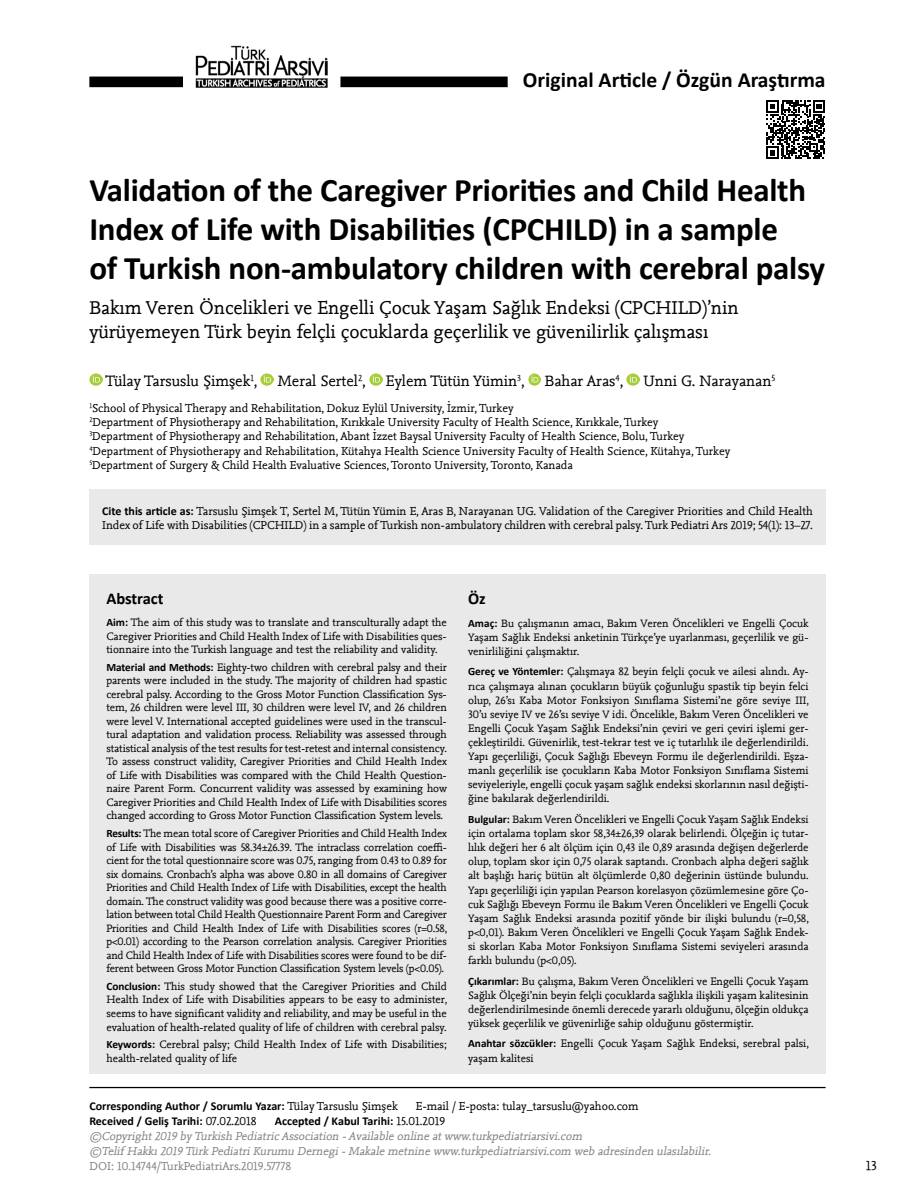
<style>
.page{position:relative;width:915px;height:1191px;background:#fff}
.page>*{position:absolute;margin:0;border:0;box-sizing:border-box;transform-origin:0 0}
.t1{font:700 33px/39px "Calibri";letter-spacing:-.01em;color:#000}
.t2{font:700 21.6px "Calibri";color:#000}
.t3{font:19.5px/24px "Nexus Mix";color:#000}
.t4{font:700 16.5px "Calibri";letter-spacing:-.005em;color:#000}
.t5{font:15.75px "Nexus Mix";color:#000}
.t6{font:13.5px "Nexus Mix";color:#000}
.t7{font:12px/14.4px "Nexus Mix";color:#000}
.t8{font:italic 12px/15px "Nexus Mix";color:#808285}
.t9{font:700 12px "Calibri";color:#000}
.t10{font:12px "Nexus Mix";color:#808285}
.t11{font:11.25px/13.5px "Nexus Mix";color:#000;text-align:justify}
.s1{font-family:"Calibri";font-weight:700}
.s2{font-family:"Nexus Mix";font-weight:400}
</style>
<div class="page">
<div style="left:89px;top:77px;width:94px;height:10px;background:#000"></div>
<div style="left:340px;top:77px;width:167px;height:10px;background:#000"></div>
<img style="left:195px;top:46px;width:133px;height:41px">
<svg style="left:766px;top:100px;width:58px;height:59px"></svg>
<svg style="left:89px;top:373px;width:13px;height:13px"></svg>
<svg style="left:261px;top:373px;width:12px;height:13px"></svg>
<svg style="left:369px;top:373px;width:13px;height:13px"></svg>
<svg style="left:528px;top:373px;width:12px;height:13px"></svg>
<svg style="left:626px;top:373px;width:13px;height:13px"></svg>
<div style="left:89px;top:489px;width:736px;height:56px;background:#e9e9ea"></div>
<div style="left:89px;top:574px;width:736px;height:500px;background:#e9e9ea"></div>
<hr style="left:89px;top:1087px;width:736px;height:1px;background:#000">
<h2 class="t2" style="left:522px;top:67px;width:304px">Original Article / Özgün Araştırma</h2>
<h1 class="t1" style="left:89px;top:168px;width:737px">Validation of the Caregiver Priorities and Child Health<br>Index of Life with Disabilities (CPCHILD) in a sample<br>of Turkish non-ambulatory children with cerebral palsy</h1>
<h3 class="t3" style="left:89px;top:296px;width:650px">Bakım Veren Öncelikleri ve Engelli Çocuk Yaşam Sağlık Endeksi (CPCHILD)’nin yürüyemeyen Türk beyin felçli çocuklarda geçerlilik ve güvenilirlik çalışması</h3>
<h3 class="t5" style="left:105px;top:372px;width:153px">Tülay Tarsuslu Şimşek<sup>1</sup>,</h3>
<h3 class="t5" style="left:277px;top:372px;width:90px">Meral Sertel<sup>2</sup>,</h3>
<h3 class="t5" style="left:386px;top:372px;width:140px">Eylem Tütün Yümin<sup>3</sup>,</h3>
<h3 class="t5" style="left:544px;top:372px;width:80px">Bahar Aras<sup>4</sup>,</h3>
<h3 class="t5" style="left:643px;top:372px;width:133px">Unni G. Narayanan<sup>5</sup></h3>
<p class="t7" style="left:89px;top:400px;width:642px"><sup>1</sup>School of Physical Therapy and Rehabilitation, Dokuz Eylül University, İzmir, Turkey<br><sup>2</sup>Department of Physiotherapy and Rehabilitation, Kırıkkale University Faculty of Health Science, Kırıkkale, Turkey<br><sup>3</sup>Department of Physiotherapy and Rehabilitation, Abant İzzet Baysal University Faculty of Health Science, Bolu, Turkey <sup>4</sup>Department of Physiotherapy and Rehabilitation, Kütahya Health Science University Faculty of Health Science, Kütahya, Turkey <sup>5</sup>Department of Surgery &amp; Child Health Evaluative Sciences, Toronto University, Toronto, Kanada</p>
<p class="t7" style="left:102px;top:504px;width:712px"><span class="s1">Cite this article as:</span> Tarsuslu Şimşek T, Sertel M, Tütün Yümin E, Aras B, Narayanan UG. Validation of the Caregiver Priorities and Child Health<br>Index of Life with Disabilities (CPCHILD) in a sample of Turkish non-ambulatory children with cerebral palsy. Turk Pediatri Ars 2019; 54(1): 13–27.</p>
<h3 class="t4" style="left:106px;top:588px;width:59px">Abstract</h3>
<p class="t11" style="left:106px;top:616px;width:342px"><span class="s1">Aim:</span> The aim of this study was to translate and transculturally adapt the Caregiver Priorities and Child Health Index of Life with Disabilities ques&shy;tionnaire into the Turkish language and test the reliability and validity.</p>
<p class="t11" style="left:106px;top:660px;width:342px"><span class="s1">Material and Methods:</span> Eighty-two children with cerebral palsy and their parents were included in the study. The majority of children had spastic cerebral palsy. According to the Gross Motor Function Classification Sys&shy;tem, 26 children were level III, 30 children were level IV, and 26 children were level V. International accepted guidelines were used in the transcul&shy;tural adaptation and validation process. Reliability was assessed through statistical analysis of the test results for test-retest and internal consistency.<br>To assess construct validity, Caregiver Priorities and Child Health Index of Life with Disabilities was compared with the Child Health Question&shy;naire Parent Form. Concurrent validity was assessed by examining how Caregiver Priorities and Child Health Index of Life with Disabilities scores changed according to Gross Motor Function Classification System levels.</p>
<p class="t11" style="left:106px;top:827px;width:342px"><span class="s1">Results:</span> The mean total score of Caregiver Priorities and Child Health Index of Life with Disabilities was 58.34±26.39. The intraclass correlation coeffi&shy;cient for the total questionnaire score was 0.75, ranging from 0.43 to 0.89 for six domains. Cronbach’s alpha was above 0.80 in all domains of Caregiver Priorities and Child Health Index of Life with Disabilities, except the health domain. The construct validity was good because there was a positive corre&shy;lation between total Child Health Questionnaire Parent Form and Caregiver Priorities and Child Health Index of Life with Disabilities scores (r=0.58, p&lt;0.01) according to the Pearson correlation analysis. Caregiver Priorities and Child Health Index of Life with Disabilities scores were found to be dif&shy;ferent between Gross Motor Function Classification System levels (p&lt;0.05).</p>
<p class="t11" style="left:106px;top:979px;width:342px"><span class="s1">Conclusion:</span> This study showed that the Caregiver Priorities and Child Health Index of Life with Disabilities appears to be easy to administer, seems to have significant validity and reliability, and may be useful in the evaluation of health-related quality of life of children with cerebral palsy.</p>
<p class="t11" style="left:106px;top:1038px;width:342px"><span class="s1">Keywords:</span> Cerebral palsy; Child Health Index of Life with Disabilities; health-related quality of life</p>
<h3 class="t4" style="left:468px;top:588px;width:19px">Öz</h3>
<p class="t11" style="left:468px;top:616px;width:342px;line-height:14.1px"><span class="s1">Amaç:</span> Bu çalışmanın amacı, Bakım Veren Öncelikleri ve Engelli Çocuk Yaşam Sağlık Endeksi anketinin Türkçe’ye uyarlanması, geçerlilik ve gü&shy;venirliliğini çalışmaktır.</p>
<p class="t11" style="left:468px;top:665px;width:342px;line-height:14.1px"><span class="s1">Gereç ve Yöntemler:</span> Çalışmaya 82 beyin felçli çocuk ve ailesi alındı. Ay&shy;rıca çalışmaya alınan çocukların büyük çoğunluğu spastik tip beyin felci olup, 26’sı Kaba Motor Fonksiyon Sınıflama Sistemi’ne göre seviye III, 30’u seviye IV ve 26’sı seviye V idi. Öncelikle, Bakım Veren Öncelikleri ve Engelli Çocuk Yaşam Sağlık Endeksi’nin çeviri ve geri çeviri işlemi ger&shy;çekleştirildi. Güvenirlik, test-tekrar test ve iç tutarlılık ile değerlendirildi.<br>Yapı geçerliliği, Çocuk Sağlığı Ebeveyn Formu ile değerlendirildi. Eşza&shy;manlı geçerlilik ise çocukların Kaba Motor Fonksiyon Sınıflama Sistemi seviyeleriyle, engelli çocuk yaşam sağlık endeksi skorlarının nasıl değişti&shy;ğine bakılarak değerlendirildi.</p>
<p class="t11" style="left:468px;top:812px;width:342px;line-height:14.1px"><span class="s1">Bulgular:</span> Bakım Veren Öncelikleri ve Engelli Çocuk Yaşam Sağlık Endeksi için ortalama toplam skor 58,34±26,39 olarak belirlendi. Ölçeğin iç tutar&shy;lılık değeri her 6 alt ölçüm için 0,43 ile 0,89 arasında değişen değerlerde olup, toplam skor için 0,75 olarak saptandı. Cronbach alpha değeri sağlık alt başlığı hariç bütün alt ölçümlerde 0,80 değerinin üstünde bulundu.<br>Yapı geçerliliği için yapılan Pearson korelasyon çözümlemesine göre Ço&shy;cuk Sağlığı Ebeveyn Formu ile Bakım Veren Öncelikleri ve Engelli Çocuk Yaşam Sağlık Endeksi arasında pozitif yönde bir ilişki bulundu (r=0,58, p&lt;0,01). Bakım Veren Öncelikleri ve Engelli Çocuk Yaşam Sağlık Endek&shy;si skorları Kaba Motor Fonksiyon Sınıflama Sistemi seviyeleri arasında farklı bulundu (p&lt;0,05).</p>
<p class="t11" style="left:468px;top:974px;width:342px;line-height:14.1px"><span class="s1">Çıkarımlar:</span> Bu çalışma, Bakım Veren Öncelikleri ve Engelli Çocuk Yaşam Sağlık Ölçeği’nin beyin felçli çocuklarda sağlıkla ilişkili yaşam kalitesinin değerlendirilmesinde önemli derecede yararlı olduğunu, ölçeğin oldukça yüksek geçerlilik ve güvenirliğe sahip olduğunu göstermiştir.</p>
<p class="t11" style="left:468px;top:1036px;width:342px;line-height:14.1px"><span class="s1">Anahtar sözcükler:</span> Engelli Çocuk Yaşam Sağlık Endeksi, serebral palsi, yaşam kalitesi</p>
<p class="t9" style="left:89px;top:1098px;width:310px">Corresponding Author / Sorumlu Yazar: <span class="s2">Tülay Tarsuslu Şimşek</span></p>
<p class="t7" style="left:415px;top:1098px;width:224px">E-mail / E-posta: tulay_tarsuslu@yahoo.com</p>
<p class="t9" style="left:89px;top:1113px;width:169px">Received / Geliş Tarihi: <span class="s2">07.02.2018</span></p>
<p class="t9" style="left:275px;top:1113px;width:172px">Accepted / Kabul Tarihi: <span class="s2">15.01.2019</span></p>
<p class="t8" style="left:89px;top:1128px;width:625px">©Copyright2019 by Turkish Pediatric Association -Available online atwww.turkpediatriarsivi.com<br>©Telif Hakkı2019 Türk PediatriKurumu Dernegi-Makale metnine www.turkpediatriarsivi.com web adresinden ulasılabilir.</p>
<p class="t10" style="left:89px;top:1159px;width:203px">DOI: 10.14744/TurkPediatriArs.2019.57778</p>
<p class="t6" style="left:865px;top:1157px;width:12px">13</p>
</div>
